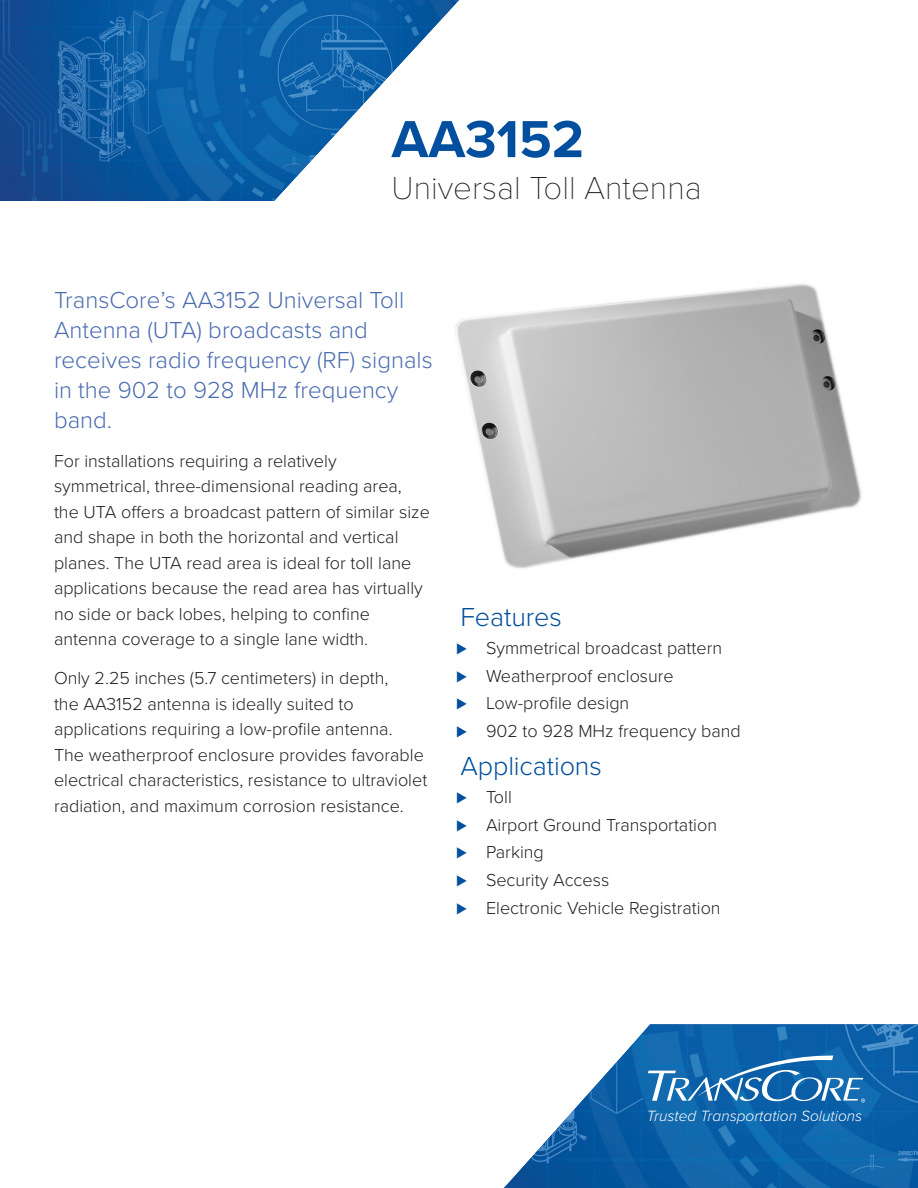
<style>
.page{position:relative;width:918px;height:1188px;background:#fff}
.page>*{position:absolute;margin:0;border:0;box-sizing:border-box;transform-origin:0 0}
.Header_-_Product_Nam{font:700 54px "Proxima Nova";color:#014f9e}
.Header_-_Product_Nam-2{font:100 33px "Proxima Nova T";color:#231f20}
.Body_-_Subhead{font:300 27px "Proxima Nova";letter-spacing:-.005em;color:#014f9e}
.Lead_Paragraph{font:300 24px/30px "Proxima Nova";color:#4b6cb0}
.Body_Copy{font:300 18px/25.5px "Proxima Nova";color:#231f20}
.t1{font:italic 300 15.45px "Proxima Nova";color:#fff}
.s1{color:#014f9e}
</style>
<div class="page">
<img style="left:455px;top:284px;width:407px;height:285px">
<img style="left:0;top:0;width:459px;height:201px">
<img style="left:504px;top:1024px;width:414px;height:164px">
<svg style="left:648px;top:1056px;width:217px;height:47px;background:#3b82bb"></svg>
<p class="Header_-_Product_Nam" style="left:392px;top:99px;width:194px">AA3152</p>
<p class="Header_-_Product_Nam-2" style="left:392px;top:164px;width:312px">Universal Toll Antenna</p>
<p class="Lead_Paragraph" style="left:54px;top:284px;width:380px">TransCore’s AA3152 Universal Toll<br>Antenna (UTA) broadcasts and receives radio frequency (RF) signals in the 902 to 928 MHz frequency band.</p>
<p class="Body_Copy" style="left:54px;top:447px;width:377px">For installations requiring a relatively symmetrical, three-dimensional reading area, the UTA offers a broadcast pattern of similar size and shape in both the horizontal and vertical planes. The UTA read area is ideal for toll lane applications because the read area has virtually no side or back lobes, helping to confine antenna coverage to a single lane width.</p>
<p class="Body_Copy" style="left:54px;top:665px;width:375px">Only 2.25 inches (5.7 centimeters) in depth,<br>the AA3152 antenna is ideally suited to applications requiring a low-profile antenna.<br>The weatherproof enclosure provides favorable electrical characteristics, resistance to ultraviolet radiation, and maximum corrosion resistance.</p>
<p class="Body_-_Subhead" style="left:460px;top:597px;width:103px">Features</p>
<p class="Body_Copy" style="left:456px;top:634px;width:268px"><span class="s1">⊲</span> Symmetrical broadcast pattern</p>
<p class="Body_Copy" style="left:456px;top:662px;width:219px"><span class="s1">⊲</span> Weatherproof enclosure</p>
<p class="Body_Copy" style="left:456px;top:690px;width:175px"><span class="s1">⊲</span> Low-profile design</p>
<p class="Body_Copy" style="left:456px;top:717px;width:286px"><span class="s1">⊲</span> 902 to 928 MHz frequency band</p>
<p class="Body_-_Subhead" style="left:460px;top:746px;width:143px">Applications</p>
<p class="Body_Copy" style="left:456px;top:783px;width:57px"><span class="s1">⊲</span> Toll</p>
<p class="Body_Copy" style="left:456px;top:811px;width:263px"><span class="s1">⊲</span> Airport Ground Transportation</p>
<p class="Body_Copy" style="left:456px;top:839px;width:89px"><span class="s1">⊲</span> Parking</p>
<p class="Body_Copy" style="left:456px;top:866px;width:155px"><span class="s1">⊲</span> Security Access</p>
<p class="Body_Copy" style="left:456px;top:894px;width:266px"><span class="s1">⊲</span> Electronic Vehicle Registration</p>
<p class="t1" style="left:647px;top:1104px;width:217px">Trusted Transportation Solutions</p>
</div>
